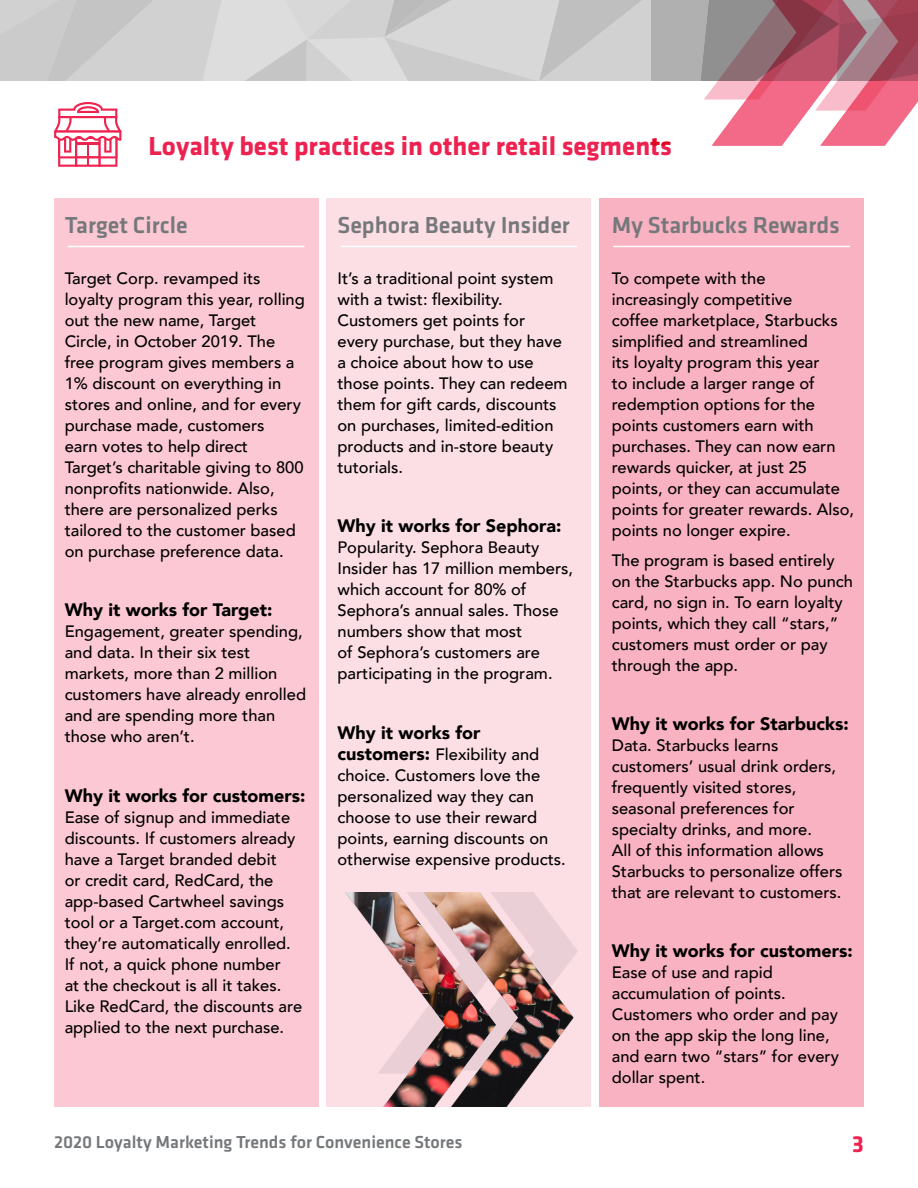
<style>
.page{position:relative;width:918px;height:1188px;background:#fff}
.page>*{position:absolute;margin:0;border:0;box-sizing:border-box;transform-origin:0 0}
.t1{font:700 27px "Klavika Basic";color:#ee2250}
.t2{font:500 24px "Klavika Basic";color:#75787b}
.t3{font:700 24px "Klavika Basic";color:#ee2250}
.t4{font:900 18px "Avenir";color:#000}
.t5{font:500 18px "Klavika Basic";color:#75787b}
.t6{font:500 16.5px/21px "Avenir";color:#000}
.s1{font-weight:900;font-size:18px}
</style>
<div class="page">
<div style="left:54px;top:199px;width:264px;height:908px;background:#fbc8d3"></div>
<div style="left:327px;top:199px;width:264px;height:908px;background:#fcdee5"></div>
<div style="left:600px;top:199px;width:264px;height:908px;background:#f9b2c2"></div>
<svg style="left:0;top:0;width:918px;height:167px"></svg>
<hr style="left:613px;top:246px;width:237px;height:1px;background:#fff">
<hr style="left:341px;top:246px;width:236px;height:1px;background:#fff">
<hr style="left:68px;top:246px;width:237px;height:1px;background:#fff">
<img style="left:318px;top:892px;width:282px;height:215px">
<h1 class="t1" style="left:148px;top:126px;width:525px">Loyalty best practices in other retail segments</h1>
<h2 class="t2" style="left:65px;top:209px;width:125px">Target Circle</h2>
<p class="t6" style="left:65px;top:267px;width:242px">Target Corp. revamped its loyalty program this year, rolling out the new name, Target<br>Circle, in October 2019. The free program gives members a<br>1% discount on everything in stores and online, and for every purchase made, customers<br>earn votes to help direct<br>Target’s charitable giving to 800 nonprofits nationwide. Also, there are personalized perks tailored to the customer based on purchase preference data.</p>
<p class="t4" style="left:65px;top:595px;width:209px">Why it works for Target:</p>
<p class="t6" style="left:65px;top:620px;width:243px">Engagement, greater spending, and data. In their six test markets, more than 2 million customers have already enrolled and are spending more than those who aren’t.</p>
<p class="t4" style="left:65px;top:780px;width:242px">Why it works for customers:</p>
<p class="t6" style="left:65px;top:806px;width:239px">Ease of signup and immediate discounts. If customers already have a Target branded debit<br>or credit card, RedCard, the app-based Cartwheel savings tool or a Target.com account, they’re automatically enrolled.<br>If not, a quick phone number<br>at the checkout is all it takes.<br>Like RedCard, the discounts are applied to the next purchase.</p>
<h2 class="t2" style="left:338px;top:209px;width:234px">Sephora Beauty Insider</h2>
<p class="t6" style="left:338px;top:267px;width:232px">It’s a traditional point system with a twist: flexibility.<br>Customers get points for every purchase, but they have a choice about how to use those points. They can redeem them for gift cards, discounts on purchases, limited-edition products and in-store beauty tutorials.</p>
<p class="t4" style="left:338px;top:511px;width:225px">Why it works for Sephora:</p>
<p class="t6" style="left:338px;top:536px;width:237px">Popularity. Sephora Beauty<br>Insider has 17 million members, which account for 80% of<br>Sephora’s annual sales. Those numbers show that most<br>of Sephora’s customers are participating in the program.</p>
<p class="t4" style="left:338px;top:717px;width:144px">Why it works for</p>
<p class="t6" style="left:337px;top:743px;width:230px"><span class="s1">customers:</span> Flexibility and choice. Customers love the personalized way they can choose to use their reward points, earning discounts on otherwise expensive products.</p>
<h2 class="t2" style="left:612px;top:209px;width:230px">My Starbucks Rewards</h2>
<p class="t6" style="left:612px;top:267px;width:244px">To compete with the increasingly competitive<br>coffee marketplace, Starbucks simplified and streamlined<br>its loyalty program this year<br>to include a larger range of redemption options for the points customers earn with purchases. They can now earn rewards quicker, at just 25 points, or they can accumulate points for greater rewards. Also, points no longer expire.</p>
<p class="t6" style="left:612px;top:549px;width:243px">The program is based entirely on the Starbucks app. No punch card, no sign in. To earn loyalty points, which they call “stars,” customers must order or pay through the app.</p>
<p class="t4" style="left:612px;top:708px;width:238px">Why it works for Starbucks:</p>
<p class="t6" style="left:612px;top:734px;width:232px">Data. Starbucks learns customers’ usual drink orders, frequently visited stores, seasonal preferences for specialty drinks, and more.<br>All of this information allows<br>Starbucks to personalize offers that are relevant to customers.</p>
<p class="t4" style="left:612px;top:936px;width:242px">Why it works for customers:</p>
<p class="t6" style="left:612px;top:961px;width:229px">Ease of use and rapid accumulation of points.<br>Customers who order and pay on the app skip the long line, and earn two “stars” for every dollar spent.</p>
<p class="t5" style="left:54px;top:1129px;width:410px">2020 Loyalty Marketing Trends for Convenience Stores</p>
<h2 class="t3" style="left:852px;top:1127px;width:13px">3</h2>
</div>
